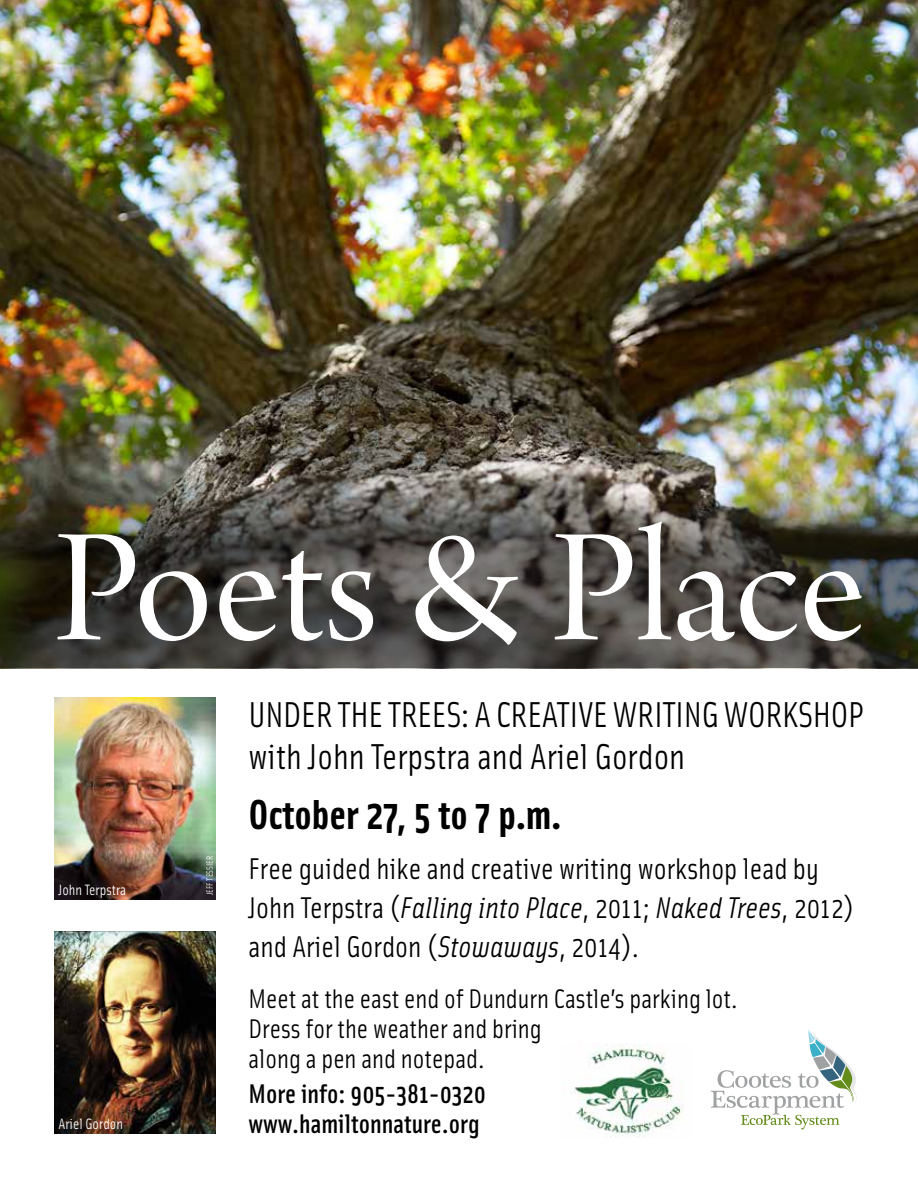
<style>
.page{position:relative;width:918px;height:1188px;background:#fff}
.page>*{position:absolute;margin:0;border:0;box-sizing:border-box;transform-origin:0 0}
.t1{font:171px "Arno Pro Display";letter-spacing:-.005em;color:#fff}
.t2{font:700 42px "Solex";color:#000}
.t3{font:36px/42px "Solex";color:#000}
.t4{font:30px/39px "Solex";color:#000}
.t5{font:27px/30px "Solex";color:#000}
.t6{font:500 27px/30px "Solex";color:#000}
.t7{font:15px "Solex";color:#fff}
.t8{font:9px "Solex";color:#fff}
.s1{font-style:italic}
</style>
<div class="page">
<img style="left:0;top:0;width:918px;height:490px">
<img style="left:54px;top:932px;width:162px;height:202px">
<img style="left:54px;top:698px;width:162px;height:202px">
<svg style="left:0;top:490px;width:918px;height:178px;background:#48463f"></svg>
<img style="left:573px;top:1044px;width:110px;height:94px">
<svg style="left:711px;top:1030px;width:146px;height:99px"></svg>
<h1 class="t1" style="left:54px;top:495px;width:812px">Poets &amp; Place</h1>
<p class="t7" style="left:58px;top:880px;width:69px">John Terpstra</p>
<p class="t7" style="left:58px;top:1114px;width:66px">Ariel Gordon</p>
<p class="t8" style="left:204px;top:895px;width:41px;rotate:-90deg">Jeff Tessier</p>
<p class="t3" style="left:248px;top:692px;width:617px">under the trees: A creative writing workshop with John Terpstra and Ariel Gordon</p>
<h2 class="t2" style="left:248px;top:787px;width:314px">October 27, 5 to 7 p.m.</h2>
<p class="t4" style="left:248px;top:848px;width:607px">Free guided hike and creative writing workshop lead by<br>John Terpstra (<span class="s1">Falling into Place</span>, 2011; <span class="s1">Naked Trees</span>, 2012) and Ariel Gordon (<span class="s1">Stowaways</span>, 2014).</p>
<p class="t5" style="left:248px;top:983px;width:491px">Meet at the east end of Dundurn Castle’s parking lot.<br>Dress for the weather and bring<br>along a pen and notepad.</p>
<p class="t6" style="left:248px;top:1078px;width:239px">More info: 905-381-0320 www.hamiltonnature.org</p>
</div>
